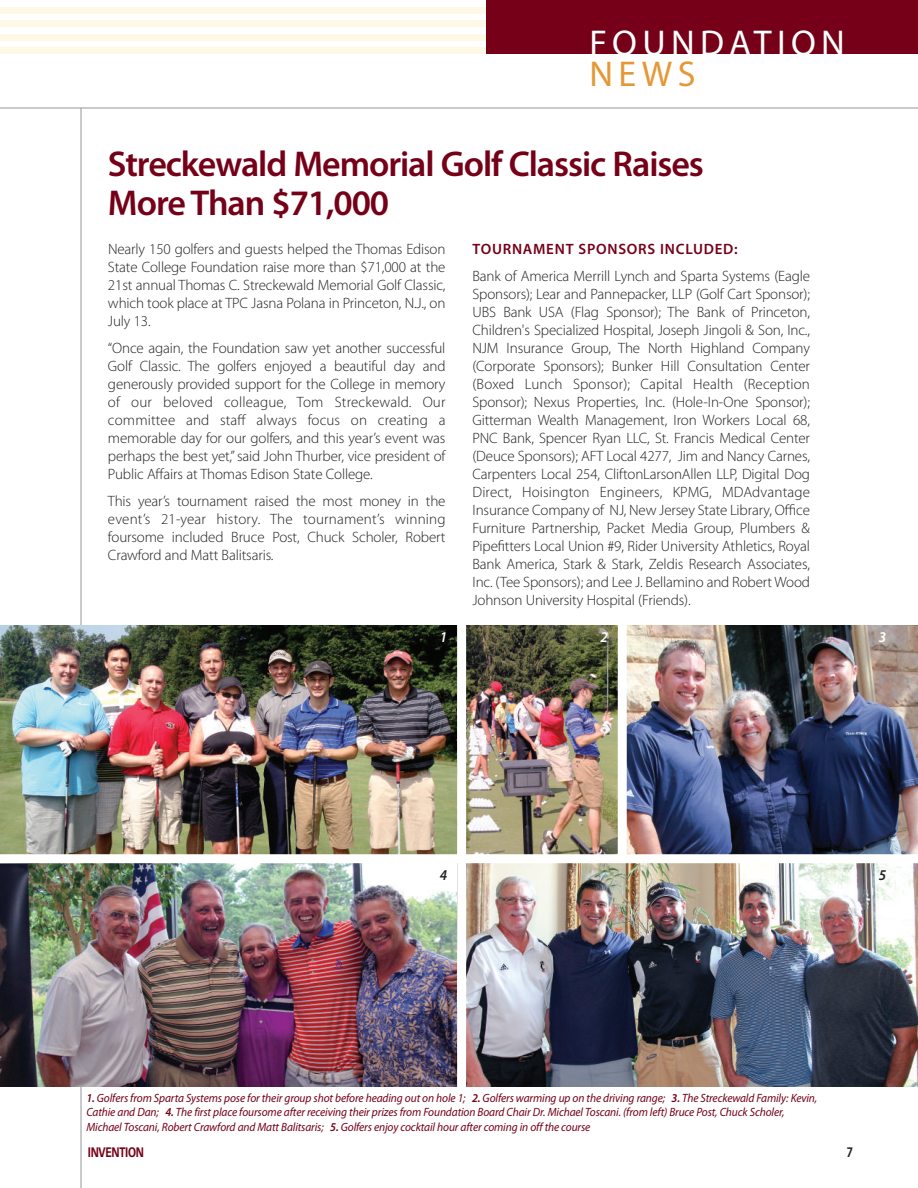
<style>
.page{position:relative;width:918px;height:1188px;background:#fff}
.page>*{position:absolute;margin:0;border:0;box-sizing:border-box;transform-origin:0 0}
.t1{font:600 36px/39px "Myriad Pro";letter-spacing:-.03em;color:#750018}
.t2{font:36px "Myriad Pro";letter-spacing:.15em;color:#fff}
.t3{font:36px "Myriad Pro";color:#e59837}
.t4{font:300 15px/18px "Myriad Pro";letter-spacing:-.01em;color:#231f20;text-align:justify}
.t5{font:600 15px "Myriad Pro";letter-spacing:.05em;color:#750018}
.t6{font:italic 600 15px "Myriad Pro";color:#fff;scale:.95 1}
.t7{font:italic 600 15px "Myriad Pro";color:#231f20;scale:.95 1}
.t8{font:700 13.5px "Vectora LT Std";letter-spacing:-.03em;color:#750018;scale:.8 1}
.t9{font:700 13.5px "Vectora LT Std";color:#231f20;scale:.8 1}
.t10{font:italic 12px/14.4px "Myriad Pro";letter-spacing:-.01em;color:#750018;scale:.95 1}
.s1{font-weight:600}
</style>
<div class="page">
<div style="left:0;top:7px;width:486px;height:6px;background:#fef9e6"></div>
<div style="left:0;top:20px;width:486px;height:7px;background:#fef9e6"></div>
<div style="left:0;top:34px;width:486px;height:6px;background:#fef9e6"></div>
<div style="left:0;top:47px;width:486px;height:7px;background:#fef9e6"></div>
<hr style="left:81px;top:108px;width:1px;height:1080px;background:#939598">
<hr style="left:0;top:108px;width:918px;height:1px;background:#939598">
<div style="left:486px;top:0;width:432px;height:54px;background:#750018"></div>
<img style="left:0;top:625px;width:457px;height:229px">
<img style="left:466px;top:625px;width:152px;height:229px">
<img style="left:627px;top:625px;width:291px;height:229px">
<img style="left:0;top:863px;width:457px;height:223px">
<img style="left:466px;top:863px;width:452px;height:223px">
<h1 class="t2" style="left:589px;top:29px;width:257px">FOUNDATION</h1>
<h1 class="t3" style="left:589px;top:60px;width:108px">NEWS</h1>
<h1 class="t1" style="left:108px;top:147px;width:597px">Streckewald Memorial Golf Classic Raises<br>More Than $71,000</h1>
<p class="t4" style="left:108px;top:241px;width:339px">Nearly 150 golfers and guests helped the Thomas Edison State College Foundation raise more than $71,000 at the 21st annual Thomas C. Streckewald Memorial Golf Classic, which took place at TPC Jasna Polana in Princeton, N.J., on July 13.</p>
<p class="t4" style="left:108px;top:340px;width:339px">“Once again, the Foundation saw yet another successful Golf Classic. The golfers enjoyed a beautiful day and generously provided support for the College in memory of our beloved colleague, Tom Streckewald. Our committee and staff always focus on creating a memorable day for our golfers, and this year’s event was perhaps the best yet,”said John Thurber, vice president of Public Affairs at Thomas Edison State College.</p>
<p class="t4" style="left:108px;top:493px;width:339px">This year’s tournament raised the most money in the event’s 21-year history. The tournament’s winning foursome included Bruce Post, Chuck Scholer, Robert Crawford and Matt Balitsaris.</p>
<p class="t6" style="left:440px;top:631px;width:9px">1</p>
<p class="t5" style="left:472px;top:244px;width:267px">TOURNAMENT SPONSORS INCLUDED:</p>
<p class="t4" style="left:472px;top:268px;width:339px">Bank of America Merrill Lynch and Sparta Systems (Eagle Sponsors); Lear and Pannepacker, LLP (Golf Cart Sponsor); UBS Bank USA (Flag Sponsor); The Bank of Princeton, Children's Specialized Hospital, Joseph Jingoli &amp; Son, Inc., NJM Insurance Group, The North Highland Company (Corporate Sponsors); Bunker Hill Consultation Center (Boxed Lunch Sponsor); Capital Health (Reception Sponsor); Nexus Properties, Inc. (Hole-In-One Sponsor); Gitterman Wealth Management, Iron Workers Local 68, PNC Bank, Spencer Ryan LLC, St. Francis Medical Center (Deuce Sponsors); AFT Local 4277, Jim and Nancy Carnes, Carpenters Local 254, CliftonLarsonAllen LLP, Digital Dog Direct, Hoisington Engineers, KPMG, MDAdvantage Insurance Company of NJ, New Jersey State Library, Office Furniture Partnership, Packet Media Group, Plumbers &amp; Pipefitters Local Union #9, Rider University Athletics, Royal Bank America, Stark &amp; Stark, Zeldis Research Associates, Inc. (Tee Sponsors); and Lee J. Bellamino and Robert Wood Johnson University Hospital (Friends).</p>
<p class="t6" style="left:600px;top:631px;width:9px">2</p>
<p class="t6" style="left:879px;top:631px;width:9px">3</p>
<p class="t7" style="left:440px;top:870px;width:9px">4</p>
<p class="t7" style="left:879px;top:870px;width:9px">5</p>
<p class="t10" style="left:86px;top:1092px;width:771px"><span class="s1">1.</span> Golfers from Sparta Systems pose for their group shot before heading out on hole 1; <span class="s1">2.</span> Golfers warming up on the driving range; <span class="s1">3.</span> The Streckewald Family: Kevin,<br>Cathie and Dan; <span class="s1">4.</span> The first place foursome after receiving their prizes from Foundation Board Chair Dr. Michael Toscani. (from left) Bruce Post, Chuck Scholer,<br>Michael Toscani, Robert Crawford and Matt Balitsaris; <span class="s1">5.</span> Golfers enjoy cocktail hour after coming in off the course</p>
<p class="t8" style="left:88px;top:1146px;width:71px">INVENTION</p>
<p class="t9" style="left:847px;top:1146px;width:9px">7</p>
</div>
